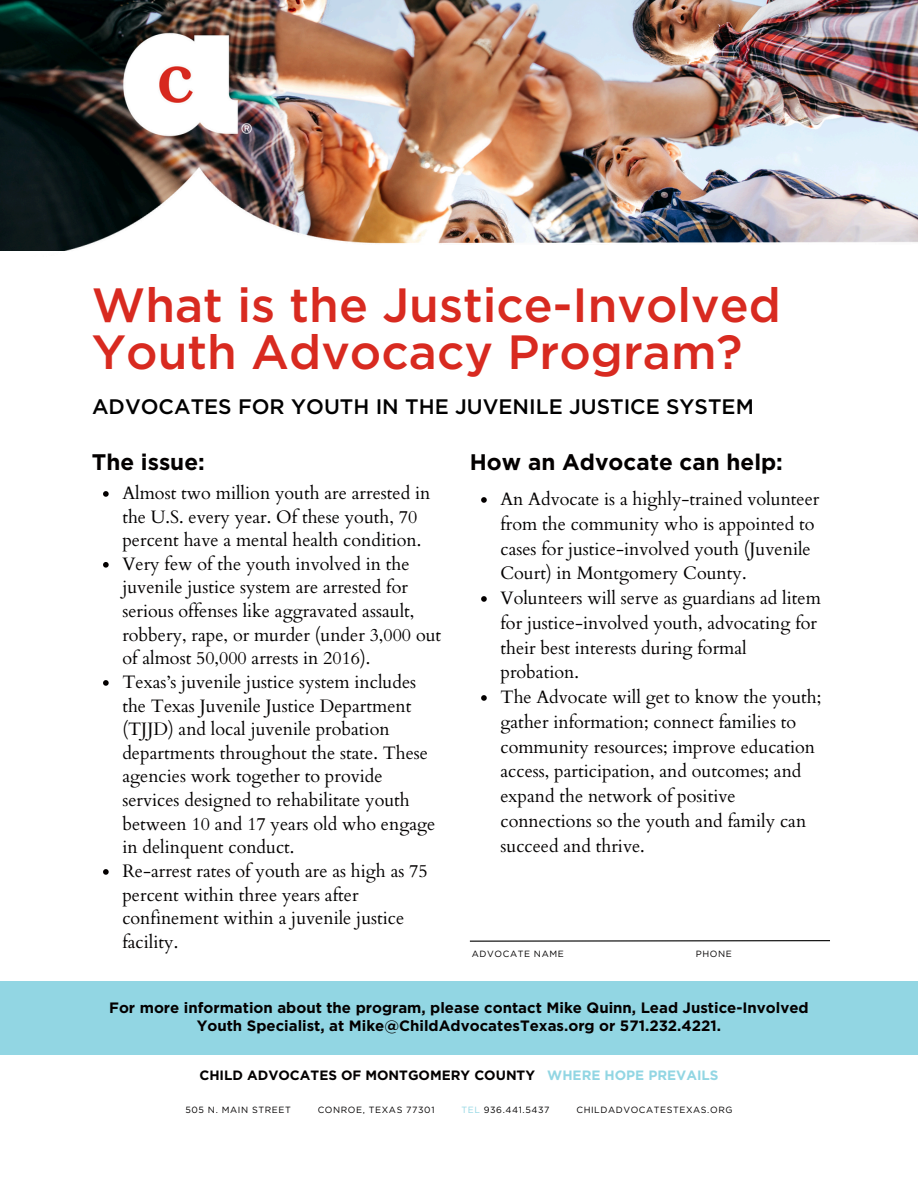
<style>
.page{position:relative;width:918px;height:1188px;background:#fff}
.page>*{position:absolute;margin:0;border:0;box-sizing:border-box;transform-origin:0 0}
.t1{font:500 48px/47.2px "Gotham";color:#d82a20}
.t2{font:700 22.5px "Gotham";color:#030000}
.t3{font:500 21px "Gotham";color:#000}
.t4{font:18px/23.7px "Cardo";color:#030000}
.t5{font:700 15px/18px "Gotham";color:#030000;text-align:center}
.t6{font:700 13.5px "Gotham";color:#030000}
.t7{font:9px "Gotham";letter-spacing:.065em;color:#030000}
.s1{color:#92d6e3}
</style>
<div class="page">
<img style="left:0;top:0;width:918px;height:154px">
<img style="left:0;top:154px;width:918px;height:97px">
<img style="left:115px;top:31px;width:142px;height:109px">
<div style="left:0;top:981px;width:918px;height:73px;background:#92d6e3"></div>
<svg style="left:481px;top:497px;width:6px;height:6px"></svg>
<svg style="left:481px;top:596px;width:6px;height:6px"></svg>
<svg style="left:481px;top:695px;width:6px;height:6px"></svg>
<svg style="left:103px;top:491px;width:6px;height:6px"></svg>
<svg style="left:103px;top:562px;width:6px;height:6px"></svg>
<svg style="left:103px;top:680px;width:6px;height:6px"></svg>
<svg style="left:103px;top:869px;width:6px;height:6px"></svg>
<svg style="left:469px;top:940px;width:361px;height:2px"></svg>
<h1 class="t1" style="left:92px;top:281px;width:691px">What is the Justice-Involved<br>Youth Advocacy Program?</h1>
<h6 class="t3" style="left:92px;top:394px;width:663px">ADVOCATES FOR YOUTH IN THE JUVENILE JUSTICE SYSTEM</h6>
<p class="t2" style="left:92px;top:448px;width:114px">The issue:</p>
<p class="t4" style="left:122px;top:481px;width:310px">Almost two million youth are arrested in the U.S. every year. Of these youth, 70 percent have a mental health condition.</p>
<p class="t4" style="left:122px;top:552px;width:320px">Very few of the youth involved in the juvenile justice system are arrested for serious offenses like aggravated assault, robbery, rape, or murder (under 3,000 out of almost 50,000 arrests in 2016).</p>
<p class="t4" style="left:122px;top:670px;width:315px">Texas’s juvenile justice system includes the Texas Juvenile Justice Department (TJJD) and local juvenile probation departments throughout the state. These agencies work together to provide services designed to rehabilitate youth between 10 and 17 years old who engage in delinquent conduct.</p>
<h5 class="t4" style="left:122px;top:859px;width:307px">Re-arrest rates of youth are as high as 75 percent within three years after confinement within a juvenile justice facility.</h5>
<h3 class="t2" style="left:470px;top:448px;width:315px">How an Advocate can help:</h3>
<p class="t4" style="left:500px;top:487px;width:321px;line-height:24.8px">An Advocate is a highly-trained volunteer from the community who is appointed to cases for justice-involved youth (Juvenile Court) in Montgomery County.</p>
<p class="t4" style="left:500px;top:586px;width:322px;line-height:24.8px">Volunteers will serve as guardians ad litem for justice-involved youth, advocating for their best interests during formal probation.</p>
<p class="t4" style="left:500px;top:685px;width:322px;line-height:24.8px">The Advocate will get to know the youth; gather information; connect families to community resources; improve education access, participation, and outcomes; and expand the network of positive connections so the youth and family can succeed and thrive.</p>
<p class="t7" style="left:472px;top:949px;width:93px">ADVOCATE NAME</p>
<p class="t7" style="left:696px;top:949px;width:37px">PHONE</p>
<p class="t5" style="left:109px;top:999px;width:701px">For more information about the program, please contact Mike Quinn, Lead Justice-Involved<br>Youth Specialist, at Mike@ChildAdvocatesTexas.org or 571.232.4221.</p>
<h2 class="t6" style="left:199px;top:1067px;width:521px">CHILD ADVOCATES OF MONTGOMERY COUNTY <span class="s1">WHERE HOPE PREVAILS</span></h2>
<h3 class="t7" style="left:186px;top:1104px;width:107px">505 N. MAIN STREET</h3>
<h3 class="t7" style="left:318px;top:1104px;width:118px">CONROE, TEXAS 77301</h3>
<h3 class="t7" style="left:461px;top:1104px;width:90px"><span class="s1">TEL</span> 936.441.5437</h3>
<h3 class="t7" style="left:576px;top:1104px;width:158px">CHILDADVOCATESTEXAS.ORG</h3>
</div>
